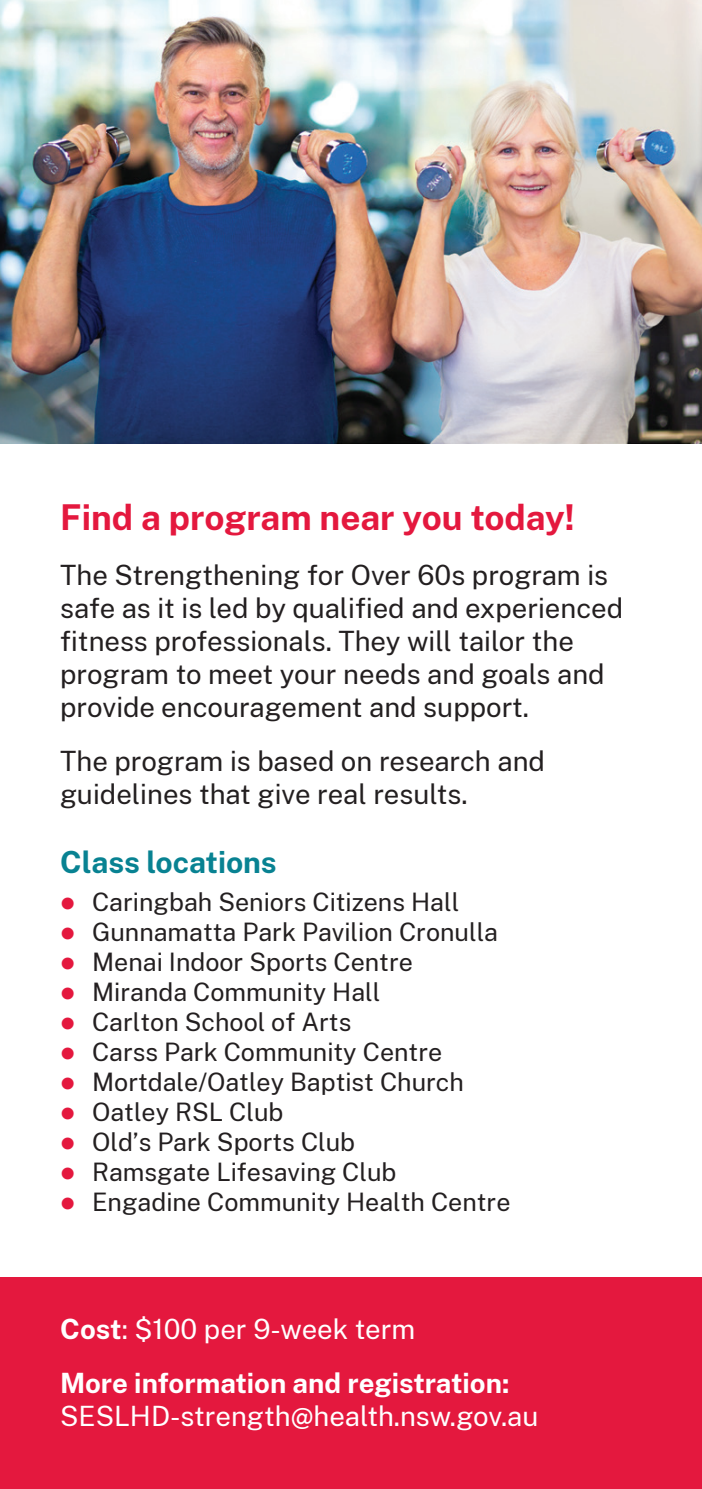
<style>
.page{position:relative;width:702px;height:1489px;background:#fff}
.page>*{position:absolute;margin:0;border:0;box-sizing:border-box;transform-origin:0 0}
.t1{font:700 35px "Public Sans";color:#e4183e}
.t2{font:700 30px "Public Sans";letter-spacing:-.005em;color:#088292}
.t3{font:27.5px/33px "Public Sans";color:#231f20}
.t4{font:27.5px "Public Sans";color:#fff}
.t5{font:700 27.5px "Public Sans";color:#fff}
.t6{font:25px "Public Sans";color:#231f20}
.s1{color:#e4183e}
.s2{font-weight:700}
</style>
<div class="page">
<div style="left:0;top:1277px;width:702px;height:211px;background:#e4183e"></div>
<img style="left:0;top:0;width:702px;height:443px">
<p class="t1" style="left:60px;top:492px;width:516px">Find a program near you today!</p>
<p class="t3" style="left:60px;top:556px;width:564px">The Strengthening for Over 60s program is safe as it is led by qualified and experienced fitness professionals. They will tailor the program to meet your needs and goals and provide encouragement and support.</p>
<p class="t3" style="left:60px;top:743px;width:486px">The program is based on research and guidelines that give real results.</p>
<p class="t2" style="left:60px;top:840px;width:218px">Class locations</p>
<p class="t6" style="left:60px;top:884px;width:400px"><span class="s1">●</span> Caringbah Seniors Citizens Hall</p>
<p class="t6" style="left:60px;top:914px;width:439px"><span class="s1">●</span> Gunnamatta Park Pavilion Cronulla</p>
<p class="t6" style="left:60px;top:944px;width:354px"><span class="s1">●</span> Menai Indoor Sports Centre</p>
<p class="t6" style="left:60px;top:974px;width:321px"><span class="s1">●</span> Miranda Community Hall</p>
<p class="t6" style="left:60px;top:1004px;width:292px"><span class="s1">●</span> Carlton School of Arts</p>
<p class="t6" style="left:60px;top:1034px;width:383px"><span class="s1">●</span> Carss Park Community Centre</p>
<p class="t6" style="left:60px;top:1064px;width:405px"><span class="s1">●</span> Mortdale/Oatley Baptist Church</p>
<p class="t6" style="left:60px;top:1094px;width:225px"><span class="s1">●</span> Oatley RSL Club</p>
<p class="t6" style="left:60px;top:1124px;width:296px"><span class="s1">●</span> Old’s Park Sports Club</p>
<p class="t6" style="left:60px;top:1154px;width:337px"><span class="s1">●</span> Ramsgate Lifesaving Club</p>
<p class="t6" style="left:60px;top:1184px;width:452px"><span class="s1">●</span> Engadine Community Health Centre</p>
<p class="t4" style="left:60px;top:1309px;width:356px"><span class="s2">Cost</span>: $100 per 9-week term</p>
<p class="t5" style="left:60px;top:1362px;width:450px">More information and registration:</p>
<p class="t4" style="left:60px;top:1396px;width:479px">SESLHD-strength@health.nsw.gov.au</p>
</div>
